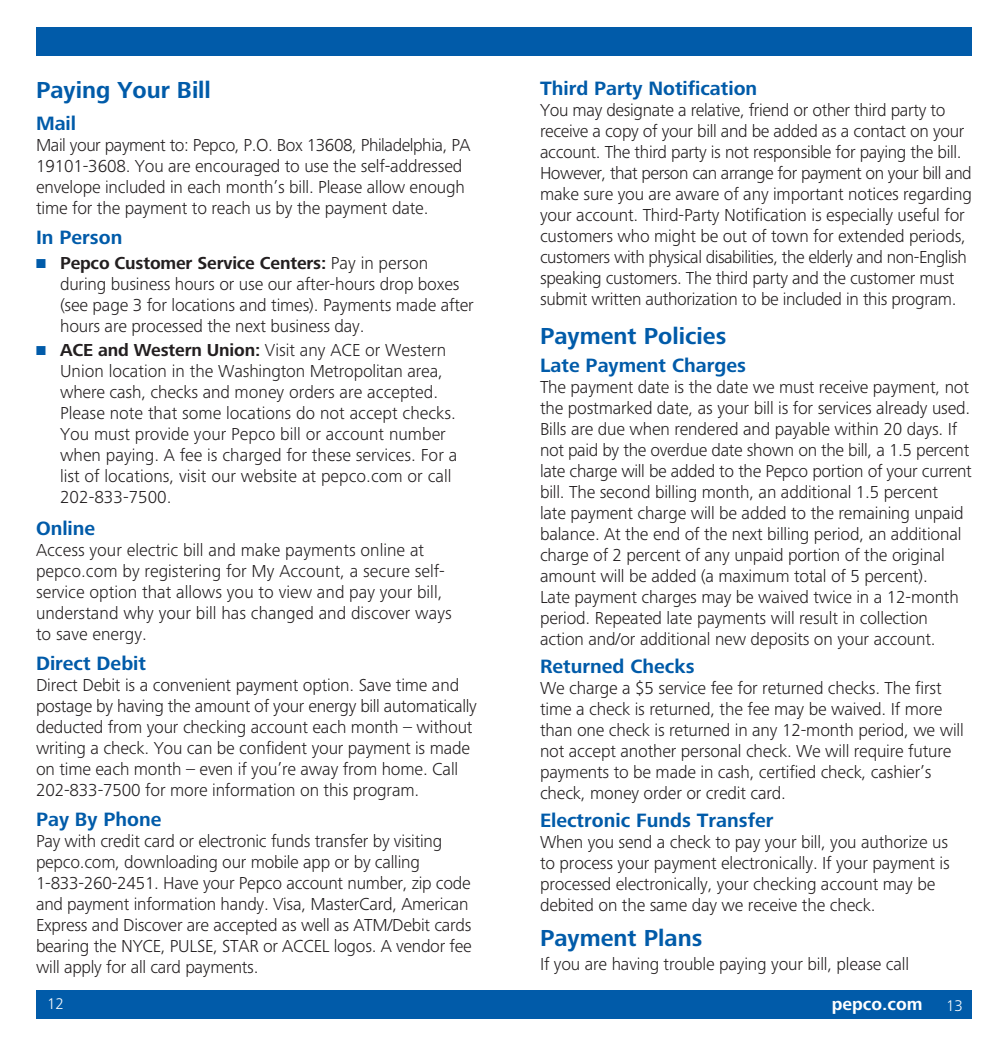
<style>
.page{position:relative;width:1008px;height:1044px;background:#fff}
.page>*{position:absolute;margin:0;border:0;box-sizing:border-box;transform-origin:0 0}
.t1{font:700 24px "Frutiger Next Pro";color:#015ba9}
.t2{font:700 20px "Frutiger Next Pro";color:#015ba9}
.t3{font:300 18px/21px "Frutiger Next Pro";letter-spacing:-.01em;color:#231f20}
.t4{font:700 18px "Frutiger Next Pro";color:#fff}
.t5{font:300 16px "Frutiger Next Pro";color:#fff}
.s1{color:#015ba9}
.s2{font-weight:700}
</style>
<div class="page">
<div style="left:36px;top:27px;width:468px;height:29px;background:#015ba9"></div>
<div style="left:504px;top:27px;width:468px;height:29px;background:#015ba9"></div>
<div style="left:36px;top:990px;width:468px;height:29px;background:#015ba9"></div>
<div style="left:504px;top:990px;width:468px;height:29px;background:#015ba9"></div>
<h2 class="t1" style="left:36px;top:77px;width:176px">Paying Your Bill</h2>
<h3 class="t2" style="left:36px;top:112px;width:42px">Mail</h3>
<p class="t3" style="left:36px;top:135px;width:436px">Mail your payment to: Pepco, P.O. Box 13608, Philadelphia, PA 19101-3608. You are encouraged to use the self-addressed envelope included in each month’s bill. Please allow enough time for the payment to reach us by the payment date.</p>
<h3 class="t2" style="left:36px;top:226px;width:88px">In Person</h3>
<p class="t3" style="left:60px;top:252px;width:415px;text-indent:-24px"><span class="s1">■</span> <span class="s2">Pepco Customer Service Centers:</span> Pay in person during business hours or use our after-hours drop boxes (see page 3 for locations and times). Payments made after hours are processed the next business day.</p>
<p class="t3" style="left:60px;top:340px;width:399px;text-indent:-24px"><span class="s1">■</span> <span class="s2">ACE and Western Union:</span> Visit any ACE or Western Union location in the Washington Metropolitan area, where cash, checks and money orders are accepted.<br>Please note that some locations do not accept checks.<br>You must provide your Pepco bill or account number when paying. A fee is charged for these services. For a list of locations, visit our website at pepco.com or call 202-833-7500.</p>
<h3 class="t2" style="left:36px;top:517px;width:61px">Online</h3>
<p class="t3" style="left:36px;top:540px;width:417px">Access your electric bill and make payments online at pepco.com by registering for My Account, a secure self&shy;service option that allows you to view and pay your bill, understand why your bill has changed and discover ways to save energy.</p>
<h3 class="t2" style="left:36px;top:652px;width:112px">Direct Debit</h3>
<p class="t3" style="left:36px;top:675px;width:442px">Direct Debit is a convenient payment option. Save time and postage by having the amount of your energy bill automatically deducted from your checking account each month – without writing a check. You can be confident your payment is made on time each month – even if you’re away from home. Call 202-833-7500 for more information on this program.</p>
<h3 class="t2" style="left:36px;top:808px;width:127px">Pay By Phone</h3>
<p class="t3" style="left:36px;top:831px;width:437px">Pay with credit card or electronic funds transfer by visiting pepco.com, downloading our mobile app or by calling 1-833-260-2451. Have your Pepco account number, zip code and payment information handy. Visa, MasterCard, American Express and Discover are accepted as well as ATM/Debit cards bearing the NYCE, PULSE, STAR or ACCEL logos. A vendor fee will apply for all card payments.</p>
<h3 class="t2" style="left:540px;top:77px;width:219px">Third Party Notification</h3>
<p class="t3" style="left:540px;top:100px;width:433px">You may designate a relative, friend or other third party to receive a copy of your bill and be added as a contact on your account. The third party is not responsible for paying the bill.<br>However, that person can arrange for payment on your bill and make sure you are aware of any important notices regarding your account. Third-Party Notification is especially useful for customers who might be out of town for extended periods, customers with physical disabilities, the elderly and non-English speaking customers. The third party and the customer must submit written authorization to be included in this program.</p>
<h2 class="t1" style="left:540px;top:322px;width:188px">Payment Policies</h2>
<h3 class="t2" style="left:540px;top:354px;width:208px">Late Payment Charges</h3>
<p class="t3" style="left:540px;top:377px;width:433px">The payment date is the date we must receive payment, not the postmarked date, as your bill is for services already used.<br>Bills are due when rendered and payable within 20 days. If not paid by the overdue date shown on the bill, a 1.5 percent late charge will be added to the Pepco portion of your current bill. The second billing month, an additional 1.5 percent<br>late payment charge will be added to the remaining unpaid balance. At the end of the next billing period, an additional charge of 2 percent of any unpaid portion of the original amount will be added (a maximum total of 5 percent).<br>Late payment charges may be waived twice in a 12-month period. Repeated late payments will result in collection action and/or additional new deposits on your account.</p>
<h3 class="t2" style="left:540px;top:655px;width:156px">Returned Checks</h3>
<p class="t3" style="left:540px;top:678px;width:425px">We charge a $5 service fee for returned checks. The first time a check is returned, the fee may be waived. If more than one check is returned in any 12-month period, we will not accept another personal check. We will require future payments to be made in cash, certified check, cashier’s check, money order or credit card.</p>
<h3 class="t2" style="left:540px;top:809px;width:235px">Electronic Funds Transfer</h3>
<p class="t3" style="left:540px;top:832px;width:411px">When you send a check to pay your bill, you authorize us to process your payment electronically. If your payment is processed electronically, your checking account may be debited on the same day we receive the check.</p>
<h2 class="t1" style="left:540px;top:924px;width:164px">Payment Plans</h2>
<p class="t3" style="left:540px;top:954px;width:371px">If you are having trouble paying your bill, please call</p>
<p class="t5" style="left:47px;top:995px;width:18px">12</p>
<p class="t4" style="left:832px;top:993px;width:92px">pepco.com</p>
<p class="t5" style="left:946px;top:996px;width:18px">13</p>
</div>
